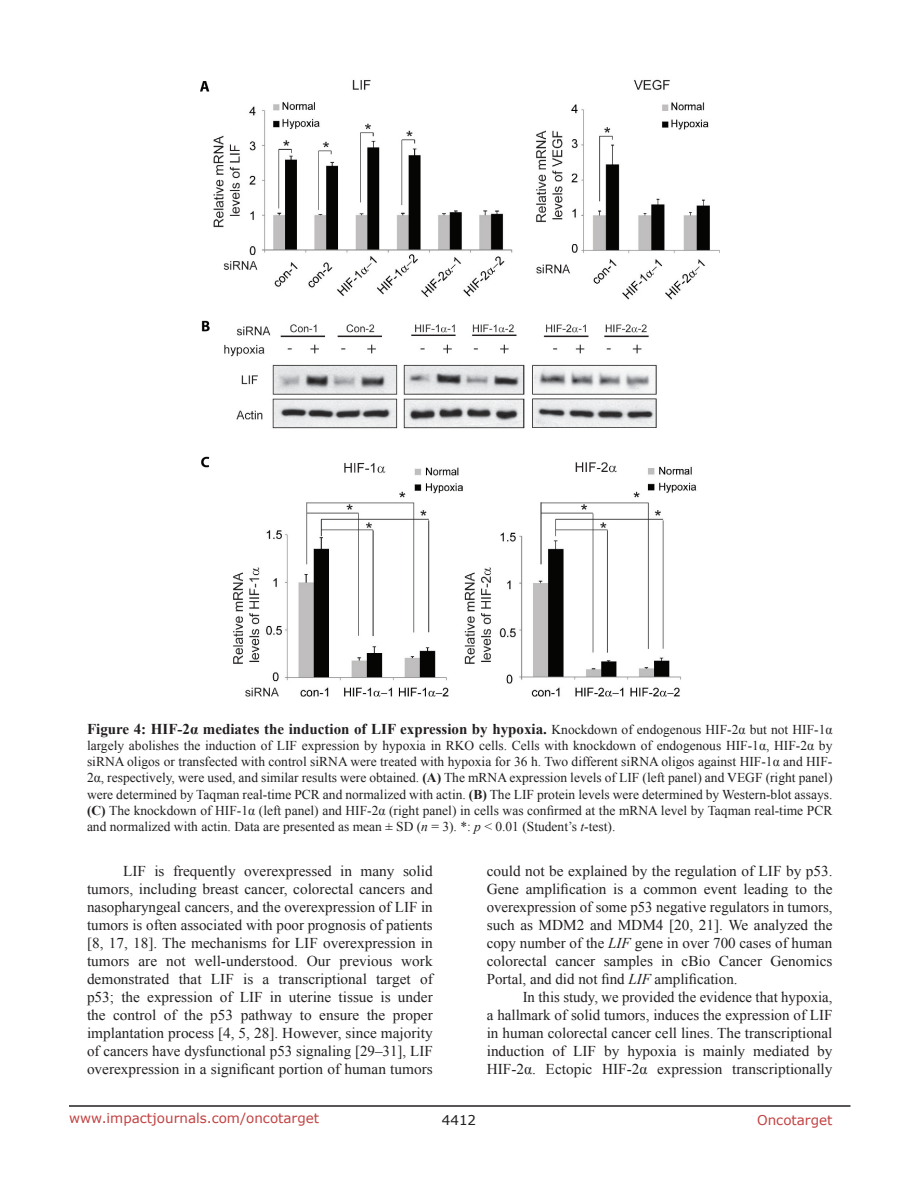
<style>
.page{position:relative;width:918px;height:1188px;background:#fff}
.page>*{position:absolute;margin:0;border:0;box-sizing:border-box;transform-origin:0 0}
.BodyText{font:15px/18px "Times New Roman";color:#231f20;text-align:justify}
.FigureText{font:700 15px "Times New Roman";color:#231f20}
.FigureText-2{font:13.5px/16.2px "Times New Roman";color:#231f20;text-align:justify}
.t1{font:13.5px "Verdana";color:#c24141}
.t2{font:13.5px "Verdana";color:#231f20}
.s1{font-weight:400;font-size:13.5px}
.s2{font-weight:700}
.s3{font-style:italic}
</style>
<div class="page">
<hr style="left:69px;top:1105px;width:781px;height:2px;background:#231f20">
<img style="left:200px;top:79px;width:519px;height:617px">
<p class="FigureText" style="left:87px;top:718px;width:747px">Figure 4: HIF-2α mediates the induction of LIF expression by hypoxia. <span class="s1">Knockdown of endogenous HIF-2α but not HIF-1α</span></p>
<p class="FigureText-2" style="left:87px;top:737px;width:747px">largely abolishes the induction of LIF expression by hypoxia in RKO cells. Cells with knockdown of endogenous HIF-1α, HIF-2α by siRNA oligos or transfected with control siRNA were treated with hypoxia for 36 h. Two different siRNA oligos against HIF-1α and HIF-2α, respectively, were used, and similar results were obtained. <span class="s2">(A)</span> The mRNA expression levels of LIF (left panel) and VEGF (right panel) were determined by Taqman real-time PCR and normalized with actin. <span class="s2">(B)</span> The LIF protein levels were determined by Western-blot assays. <span class="s2">(C)</span> The knockdown of HIF-1α (left panel) and HIF-2α (right panel) in cells was confirmed at the mRNA level by Taqman real-time PCR and normalized with actin. Data are presented as mean ± SD (<span class="s3">n</span> = 3). *: <span class="s3">p</span> &lt; 0.01 (Student’s <span class="s3">t</span>-test).</p>
<p class="BodyText" style="left:87px;top:862px;width:347px;text-indent:36px">LIF is frequently overexpressed in many solid tumors, including breast cancer, colorectal cancers and nasopharyngeal cancers, and the overexpression of LIF in tumors is often associated with poor prognosis of patients [8, 17, 18]. The mechanisms for LIF overexpression in tumors are not well-understood. Our previous work demonstrated that LIF is a transcriptional target of p53; the expression of LIF in uterine tissue is under the control of the p53 pathway to ensure the proper implantation process [4, 5, 28]. However, since majority of cancers have dysfunctional p53 signaling [29–31], LIF overexpression in a significant portion of human tumors</p>
<p class="BodyText" style="left:487px;top:862px;width:347px">could not be explained by the regulation of LIF by p53.<br>Gene amplification is a common event leading to the overexpression of some p53 negative regulators in tumors, such as MDM2 and MDM4 [20, 21]. We analyzed the copy number of the <span class="s3">LIF</span> gene in over 700 cases of human colorectal cancer samples in cBio Cancer Genomics Portal, and did not find <span class="s3">LIF</span> amplification.</p>
<p class="BodyText" style="left:487px;top:988px;width:347px;text-indent:36px">In this study, we provided the evidence that hypoxia, a hallmark of solid tumors, induces the expression of LIF in human colorectal cancer cell lines. The transcriptional induction of LIF by hypoxia is mainly mediated by HIF-2α. Ectopic HIF-2α expression transcriptionally</p>
<p class="t1" style="left:69px;top:1109px;width:252px">www.impactjournals.com/oncotarget</p>
<p class="t2" style="left:442px;top:1111px;width:36px">4412</p>
<p class="t1" style="left:757px;top:1111px;width:77px">Oncotarget</p>
</div>
